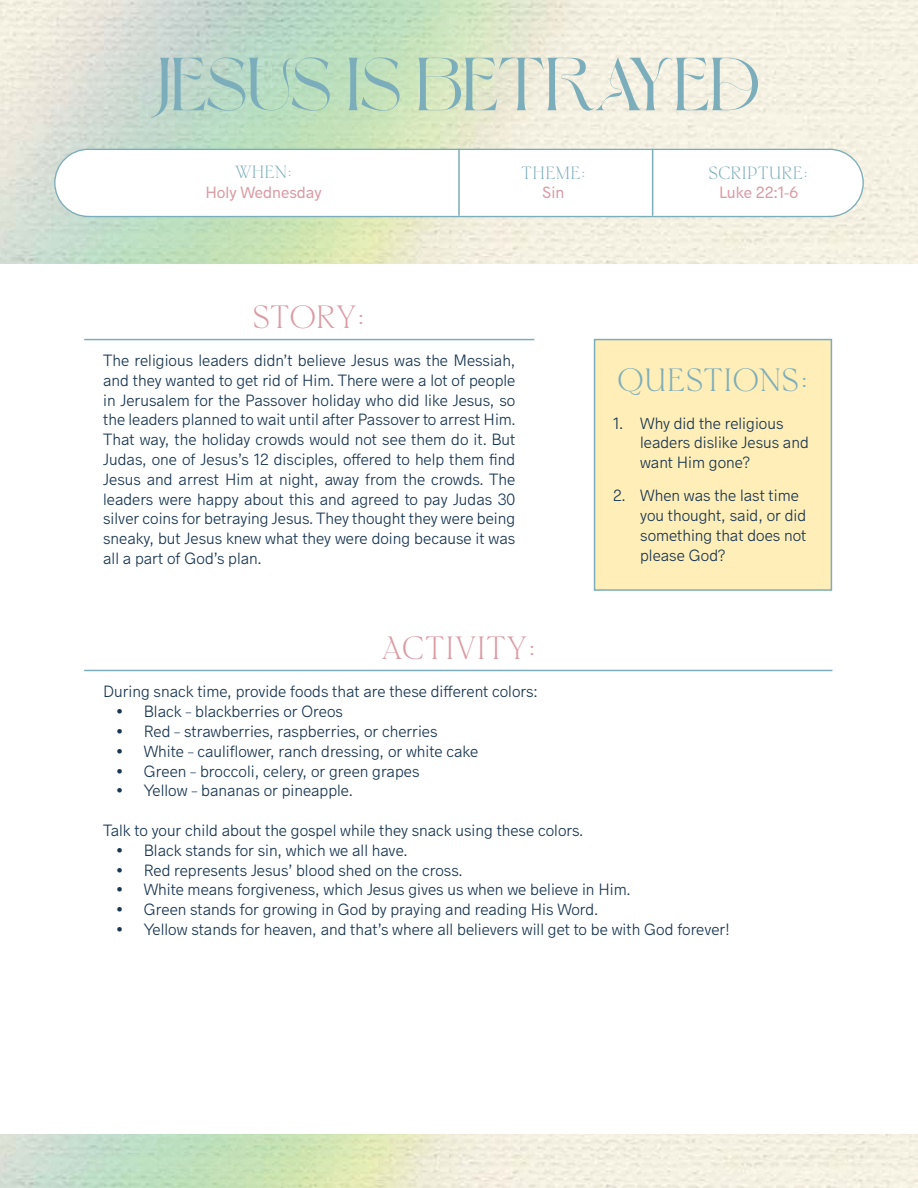
<style>
.page{position:relative;width:918px;height:1188px;background:#fff}
.page>*{position:absolute;margin:0;border:0;box-sizing:border-box;transform-origin:0 0}
.t1{font:75px "Carl Brown";color:#7cadbb}
.t2{font:30px "HV Florentino";letter-spacing:.005em;color:#db9ba4}
.t3{font:30px "HV Florentino";letter-spacing:.035em;color:#7cadbb}
.t4{font:300 16.5px/19.8px "Hanken Sans";color:#193652}
.t5{font:16.5px "Hanken Sans";color:#db9ba4}
.t6{font:16.5px "HV Florentino";letter-spacing:.03em;color:#7cadbb}
</style>
<div class="page">
<svg style="left:53px;top:148px;width:812px;height:70px"></svg>
<hr style="left:652px;top:149px;width:1px;height:67px;background:#7cadbb">
<hr style="left:458px;top:149px;width:2px;height:67px;background:#7cadbb">
<hr style="left:84px;top:339px;width:450px;height:1px;background:#7cadbb">
<hr style="left:84px;top:670px;width:748px;height:1px;background:#7cadbb">
<img style="left:0;top:1134px;width:918px;height:54px">
<div style="left:594px;top:339px;width:238px;height:252px;background:#ffeeb7;border:2px solid #7cadbb"></div>
<h1 class="t1" style="left:158px;top:43px;width:603px">JESUS IS BETRAYED</h1>
<p class="t6" style="left:235px;top:160px;width:59px">WHEN:</p>
<p class="t5" style="left:205px;top:180px;width:118px">Holy Wednesday</p>
<p class="t6" style="left:521px;top:160px;width:66px">THEME:</p>
<p class="t5" style="left:543px;top:180px;width:23px">Sin</p>
<p class="t6" style="left:709px;top:160px;width:101px">SCRIPTURE:</p>
<p class="t5" style="left:719px;top:180px;width:81px">Luke 22:1-6</p>
<h2 class="t2" style="left:253px;top:294px;width:114px">STORY:</h2>
<p class="t4" style="left:103px;top:349px;width:414px;text-align:justify">The religious leaders didn’t believe Jesus was the Messiah, and they wanted to get rid of Him. There were a lot of people in Jerusalem for the Passover holiday who did like Jesus, so the leaders planned to wait until after Passover to arrest Him.<br>That way, the holiday crowds would not see them do it. But Judas, one of Jesus’s 12 disciples, offered to help them find Jesus and arrest Him at night, away from the crowds. The leaders were happy about this and agreed to pay Judas 30 silver coins for betraying Jesus. They thought they were being sneaky, but Jesus knew what they were doing because it was all a part of God’s plan.</p>
<h2 class="t2" style="left:380px;top:625px;width:157px">ACTIVITY:</h2>
<h2 class="t3" style="left:618px;top:358px;width:193px">QUESTIONS:</h2>
<p class="t4" style="left:640px;top:412px;width:170px;text-indent:-27px">1. Why did the religious leaders dislike Jesus and want Him gone?</p>
<p class="t4" style="left:640px;top:484px;width:168px;text-indent:-27px">2. When was the last time you thought, said, or did something that does not please God?</p>
<p class="t4" style="left:103px;top:680px;width:436px">During snack time, provide foods that are these different colors:</p>
<p class="t4" style="left:117px;top:700px;width:228px">• Black – blackberries or Oreos</p>
<p class="t4" style="left:117px;top:720px;width:322px">• Red – strawberries, raspberries, or cherries</p>
<p class="t4" style="left:117px;top:740px;width:363px">• White – cauliflower, ranch dressing, or white cake</p>
<p class="t4" style="left:117px;top:760px;width:304px">• Green – broccoli, celery, or green grapes</p>
<p class="t4" style="left:117px;top:779px;width:237px">• Yellow – bananas or pineapple.</p>
<p class="t4" style="left:103px;top:819px;width:481px">Talk to your child about the gospel while they snack using these colors.</p>
<p class="t4" style="left:117px;top:839px;width:292px">• Black stands for sin, which we all have.</p>
<p class="t4" style="left:117px;top:859px;width:347px">• Red represents Jesus’ blood shed on the cross.</p>
<p class="t4" style="left:117px;top:878px;width:515px">• White means forgiveness, which Jesus gives us when we believe in Him.</p>
<p class="t4" style="left:117px;top:898px;width:483px">• Green stands for growing in God by praying and reading His Word.</p>
<p class="t4" style="left:117px;top:918px;width:614px">• Yellow stands for heaven, and that’s where all believers will get to be with God forever!</p>
</div>
